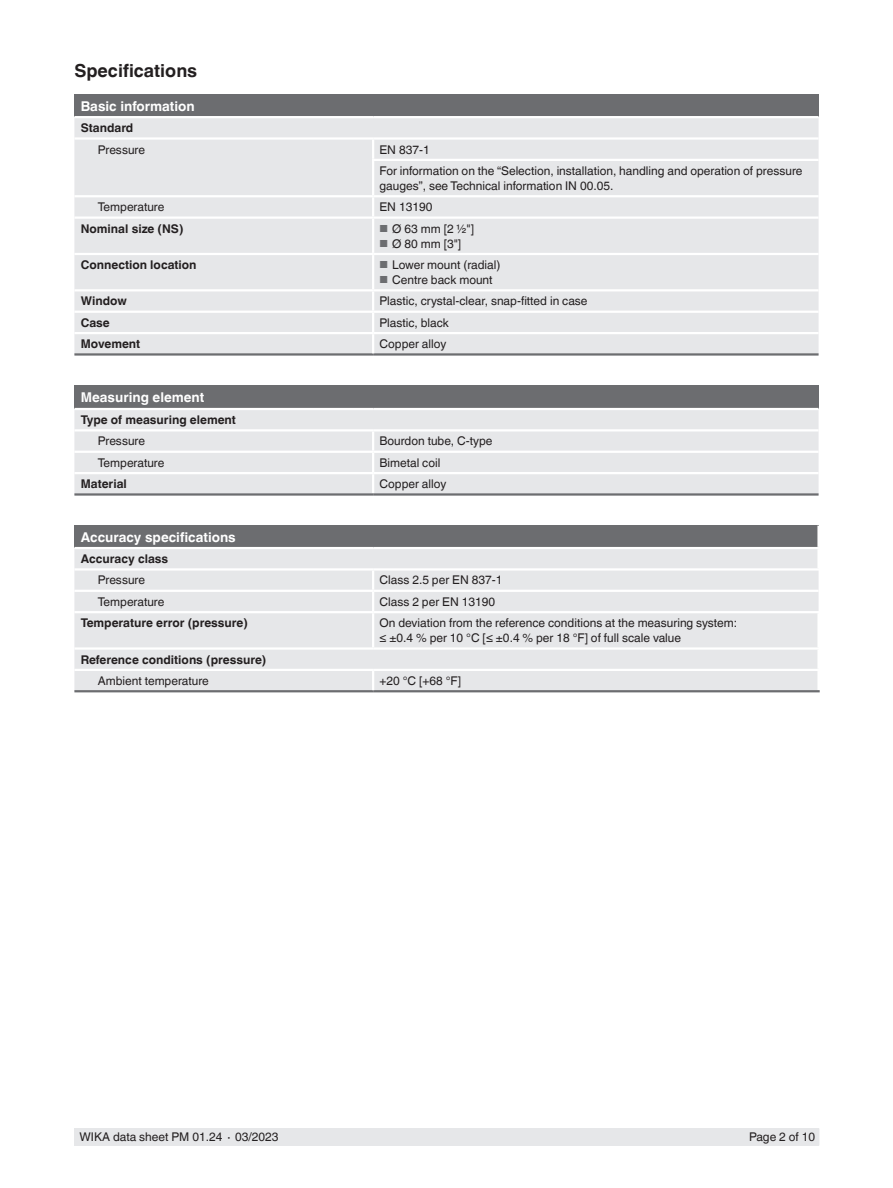
<style>
.page{position:relative;width:893px;height:1188px;background:#fff}
.page>*{position:absolute;margin:0;border:0;box-sizing:border-box;transform-origin:0 0}
.t1{font:700 18px "Helvetica World";color:#231f20}
.t2{font:700 13.5px "Helvetica World";color:#fff}
.t3{font:12px/21.3px "Helvetica World";color:#231f20}
.t4{font:700 12px "Helvetica World";color:#231f20}
.s1{font-size:10.2px;color:#6c6d70}
</style>
<div class="page">
<div style="left:75px;top:1128px;width:744px;height:17px;background:#e6e7e9"></div>
<div style="left:74px;top:95px;width:745px;height:22px;background:#6c6d70"></div>
<div style="left:74px;top:118px;width:745px;height:235px;background:#e6e7e9"></div>
<hr style="left:74px;top:353px;width:299px;height:3px;background:#6c6d70">
<hr style="left:373px;top:353px;width:446px;height:3px;background:#6c6d70">
<svg style="left:372px;top:313px;width:2px;height:40px"></svg>
<hr style="left:74px;top:216px;width:299px;height:3px;background:#fff">
<hr style="left:74px;top:137px;width:299px;height:3px;background:#fff">
<hr style="left:373px;top:137px;width:446px;height:3px;background:#fff">
<hr style="left:74px;top:195px;width:299px;height:2px;background:#fff">
<hr style="left:373px;top:195px;width:446px;height:2px;background:#fff">
<svg style="left:372px;top:197px;width:2px;height:19px"></svg>
<hr style="left:373px;top:216px;width:446px;height:3px;background:#fff">
<hr style="left:74px;top:116px;width:299px;height:2px;background:#fff">
<hr style="left:373px;top:116px;width:446px;height:2px;background:#fff">
<hr style="left:372px;top:219px;width:2px;height:34px;background:#fff">
<hr style="left:372px;top:255px;width:2px;height:34px;background:#fff">
<hr style="left:74px;top:289px;width:299px;height:2px;background:#fff">
<hr style="left:373px;top:289px;width:446px;height:2px;background:#fff">
<hr style="left:372px;top:291px;width:2px;height:20px;background:#fff">
<hr style="left:74px;top:332px;width:299px;height:2px;background:#fff">
<hr style="left:373px;top:332px;width:446px;height:2px;background:#fff">
<hr style="left:372px;top:159px;width:447px;height:2px;background:#fff">
<svg style="left:372px;top:140px;width:2px;height:19px"></svg>
<hr style="left:372px;top:161px;width:2px;height:34px;background:#fff">
<hr style="left:74px;top:311px;width:299px;height:2px;background:#fff">
<hr style="left:373px;top:311px;width:446px;height:2px;background:#fff">
<hr style="left:74px;top:253px;width:299px;height:2px;background:#fff">
<hr style="left:373px;top:253px;width:446px;height:2px;background:#fff">
<div style="left:74px;top:386px;width:745px;height:23px;background:#6c6d70"></div>
<div style="left:74px;top:410px;width:745px;height:83px;background:#e6e7e9"></div>
<hr style="left:373px;top:451px;width:446px;height:2px;background:#fff">
<hr style="left:74px;top:429px;width:299px;height:3px;background:#fff">
<hr style="left:373px;top:429px;width:446px;height:3px;background:#fff">
<hr style="left:74px;top:493px;width:299px;height:3px;background:#6c6d70">
<hr style="left:373px;top:493px;width:446px;height:3px;background:#6c6d70">
<hr style="left:74px;top:472px;width:299px;height:2px;background:#fff">
<hr style="left:74px;top:451px;width:299px;height:2px;background:#fff">
<svg style="left:372px;top:432px;width:2px;height:61px"></svg>
<hr style="left:74px;top:408px;width:299px;height:2px;background:#fff">
<hr style="left:373px;top:408px;width:446px;height:2px;background:#fff">
<hr style="left:373px;top:472px;width:446px;height:2px;background:#fff">
<div style="left:74px;top:526px;width:745px;height:22px;background:#6c6d70"></div>
<div style="left:74px;top:549px;width:745px;height:120px;background:#e6e7e9"></div>
<hr style="left:817px;top:526px;width:3px;height:21px;background:#fff">
<hr style="left:817px;top:613px;width:3px;height:34px;background:#fff">
<hr style="left:74px;top:690px;width:299px;height:2px;background:#6c6d70">
<hr style="left:373px;top:690px;width:447px;height:2px;background:#6c6d70">
<div style="left:74px;top:671px;width:745px;height:20px;background:#e6e7e9"></div>
<hr style="left:373px;top:590px;width:446px;height:2px;background:#fff">
<hr style="left:817px;top:549px;width:3px;height:19px;background:#fff">
<hr style="left:74px;top:568px;width:299px;height:3px;background:#fff">
<hr style="left:373px;top:568px;width:447px;height:3px;background:#fff">
<hr style="left:74px;top:647px;width:299px;height:3px;background:#fff">
<hr style="left:373px;top:647px;width:447px;height:3px;background:#fff">
<hr style="left:817px;top:650px;width:3px;height:19px;background:#fff">
<hr style="left:74px;top:611px;width:299px;height:2px;background:#fff">
<hr style="left:74px;top:590px;width:299px;height:2px;background:#fff">
<hr style="left:373px;top:611px;width:447px;height:2px;background:#fff">
<svg style="left:372px;top:571px;width:2px;height:40px"></svg>
<hr style="left:372px;top:613px;width:2px;height:34px;background:#fff">
<hr style="left:74px;top:547px;width:299px;height:2px;background:#fff">
<hr style="left:373px;top:547px;width:447px;height:2px;background:#fff">
<h1 class="t1" style="left:74px;top:60px;width:124px">Specifications</h1>
<p class="t2" style="left:81px;top:98px;width:115px">Basic information</p>
<p class="t4" style="left:81px;top:121px;width:54px">Standard</p>
<p class="t3" style="left:98px;top:139px;width:49px">Pressure</p>
<p class="t3" style="left:379px;top:139px;width:424px">EN 837-1<br>For information on the “Selection, installation, handling and operation of pressure</p>
<p class="t3" style="left:379px;top:175px;width:235px">gauges”, see Technical information IN 00.05.</p>
<p class="t3" style="left:98px;top:196px;width:68px">Temperature</p>
<p class="t3" style="left:379px;top:196px;width:54px">EN 13190</p>
<p class="t4" style="left:81px;top:221px;width:104px">Nominal size (NS)</p>
<p class="t3" style="left:379px;top:218px;width:96px"><span class="s1">■</span> Ø 63 mm [2 ½"]</p>
<p class="t3" style="left:379px;top:233px;width:83px"><span class="s1">■</span> Ø 80 mm [3"]</p>
<p class="t4" style="left:81px;top:258px;width:117px">Connection location</p>
<p class="t3" style="left:379px;top:254px;width:122px"><span class="s1">■</span> Lower mount (radial)</p>
<p class="t3" style="left:379px;top:269px;width:115px"><span class="s1">■</span> Centre back mount</p>
<p class="t4" style="left:81px;top:294px;width:48px">Window</p>
<p class="t3" style="left:379px;top:291px;width:210px">Plastic, crystal-clear, snap-fitted in case</p>
<p class="t4" style="left:81px;top:316px;width:30px">Case</p>
<p class="t3" style="left:379px;top:312px;width:71px">Plastic, black</p>
<p class="t4" style="left:81px;top:337px;width:61px">Movement</p>
<p class="t3" style="left:379px;top:333px;width:68px">Copper alloy</p>
<p class="t2" style="left:81px;top:389px;width:125px">Measuring element</p>
<p class="t4" style="left:81px;top:413px;width:157px">Type of measuring element</p>
<p class="t3" style="left:98px;top:431px;width:49px">Pressure</p>
<p class="t3" style="left:379px;top:431px;width:115px">Bourdon tube, C-type</p>
<p class="t3" style="left:98px;top:452px;width:68px">Temperature</p>
<p class="t3" style="left:379px;top:452px;width:62px">Bimetal coil</p>
<p class="t4" style="left:81px;top:477px;width:48px">Material</p>
<p class="t3" style="left:379px;top:473px;width:68px">Copper alloy</p>
<p class="t2" style="left:81px;top:529px;width:156px">Accuracy specifications</p>
<p class="t4" style="left:81px;top:552px;width:89px">Accuracy class</p>
<p class="t3" style="left:98px;top:570px;width:49px">Pressure</p>
<p class="t3" style="left:379px;top:570px;width:124px">Class 2.5 per EN 837-1</p>
<p class="t3" style="left:98px;top:591px;width:68px">Temperature</p>
<p class="t3" style="left:379px;top:591px;width:117px">Class 2 per EN 13190</p>
<p class="t4" style="left:81px;top:616px;width:169px">Temperature error (pressure)</p>
<p class="t3" style="left:379px;top:616px;width:359px;line-height:14.4px">On deviation from the reference conditions at the measuring system: ≤ ±0.4 % per 10 °C [≤ ±0.4 % per 18 °F] of full scale value</p>
<p class="t4" style="left:81px;top:652px;width:187px">Reference conditions (pressure)</p>
<p class="t3" style="left:98px;top:670px;width:112px">Ambient temperature</p>
<p class="t3" style="left:379px;top:670px;width:83px">+20 °C [+68 °F]</p>
<p class="t3" style="left:80px;top:1126px;width:201px">WIKA data sheet PM 01.24 ∙ 03/2023</p>
<p class="t3" style="left:749px;top:1126px;width:68px">Page 2 of 10</p>
</div>
